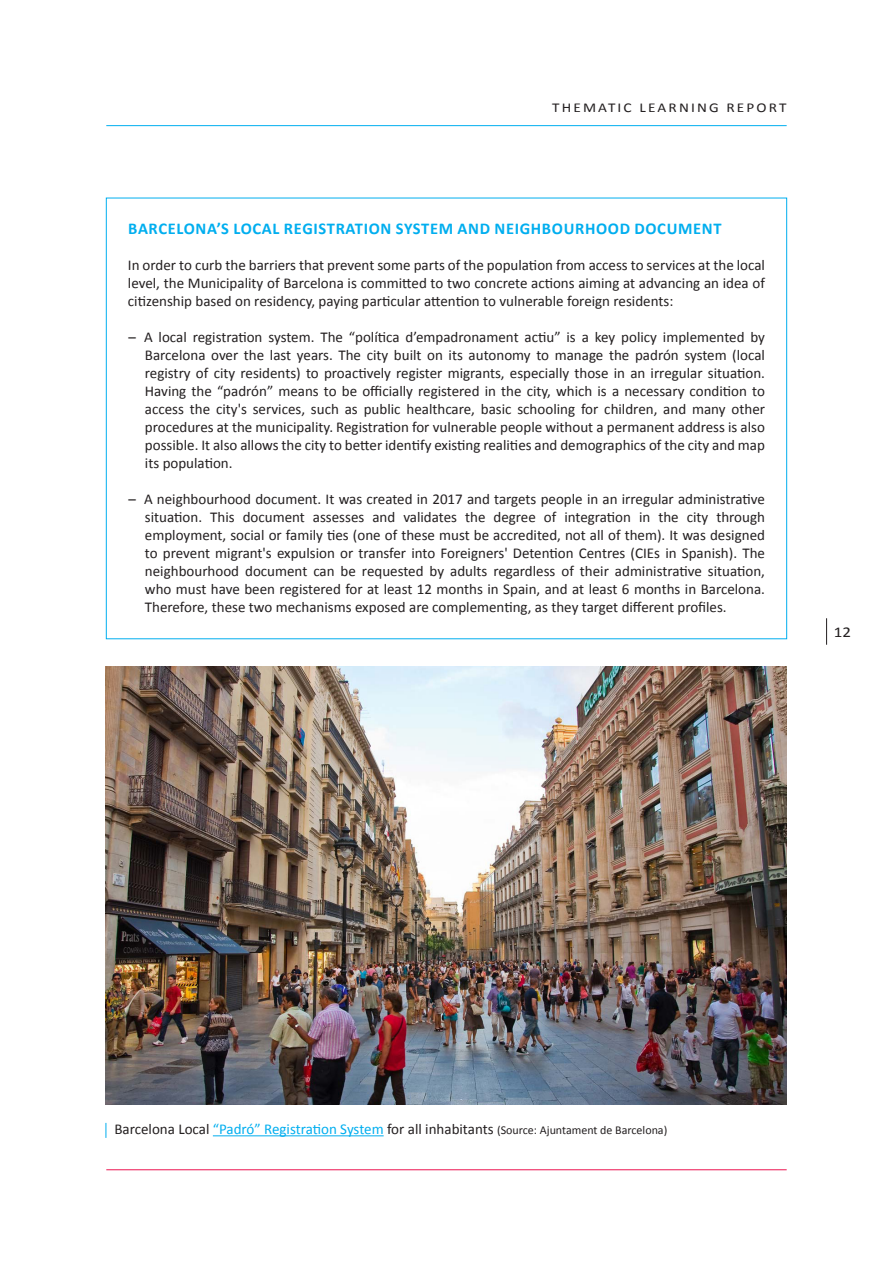
<style>
.page{position:relative;width:893px;height:1263px;background:#fff}
.page>*{position:absolute;margin:0;border:0;box-sizing:border-box;transform-origin:0 0}
.body{font:700 16.5px "Calibri";letter-spacing:.04em;color:#00aeef}
.body-2{font:15px/18px "Calibri";color:#231f20;text-align:justify}
.Photo_captions{font:15px "Calibri";color:#231f20}
.body-3{font:15px "Calibri";color:#231f20;scale:1.13 1}
.t1{font:13.5px "Calibri";letter-spacing:.14em;color:#231f20;scale:1.13 1}
.s1{color:#00aeef}
.s2{font-size:12px}
</style>
<div class="page">
<hr style="left:106px;top:125px;width:681px;height:1px;background:#00aeef">
<hr style="left:106px;top:1169px;width:681px;height:1px;background:#ed1450">
<svg style="left:826px;top:618px;width:1px;height:27px"></svg>
<img style="left:106px;top:666px;width:680px;height:438px">
<svg style="left:106px;top:1123px;width:1px;height:15px"></svg>
<hr style="left:213px;top:1135px;width:171px;height:1px;background:#00aeef">
<p class="t1" style="left:552px;top:99px;width:209px">THEMATIC LEARNING REPORT</p>
<p class="body" style="left:128px;top:218px;width:595px">BARCELONA’S LOCAL REGISTRATION SYSTEM AND NEIGHBOURHOOD DOCUMENT</p>
<p class="body-2" style="left:128px;top:256px;width:639px">In order to curb the barriers that prevent some parts of the population from access to services at the local level, the Municipality of Barcelona is committed to two concrete actions aiming at advancing an idea of citizenship based on residency, paying particular attention to vulnerable foreign residents:</p>
<p class="body-2" style="left:145px;top:328px;width:622px;text-indent:-16px">– A local registration system. The “política d’empadronament actiu” is a key policy implemented by Barcelona over the last years. The city built on its autonomy to manage the padrón system (local registry of city residents) to proactively register migrants, especially those in an irregular situation.<br>Having the “padrón” means to be officially registered in the city, which is a necessary condition to access the city's services, such as public healthcare, basic schooling for children, and many other procedures at the municipality. Registration for vulnerable people without a permanent address is also possible. It also allows the city to better identify existing realities and demographics of the city and map its population.</p>
<p class="body-2" style="left:145px;top:490px;width:622px;text-indent:-16px">– A neighbourhood document. It was created in 2017 and targets people in an irregular administrative situation. This document assesses and validates the degree of integration in the city through employment, social or family ties (one of these must be accredited, not all of them). It was designed to prevent migrant's expulsion or transfer into Foreigners' Detention Centres (CIEs in Spanish). The neighbourhood document can be requested by adults regardless of their administrative situation, who must have been registered for at least 12 months in Spain, and at least 6 months in Barcelona.<br>Therefore, these two mechanisms exposed are complementing, as they target different profiles.</p>
<p class="body-3" style="left:834px;top:623px;width:17px">12</p>
<p class="Photo_captions" style="left:114px;top:1120px;width:554px">Barcelona Local <span class="s1">“Padró” Registration System</span> for all inhabitants <span class="s2">(Source: Ajuntament de Barcelona)</span></p>
</div>
